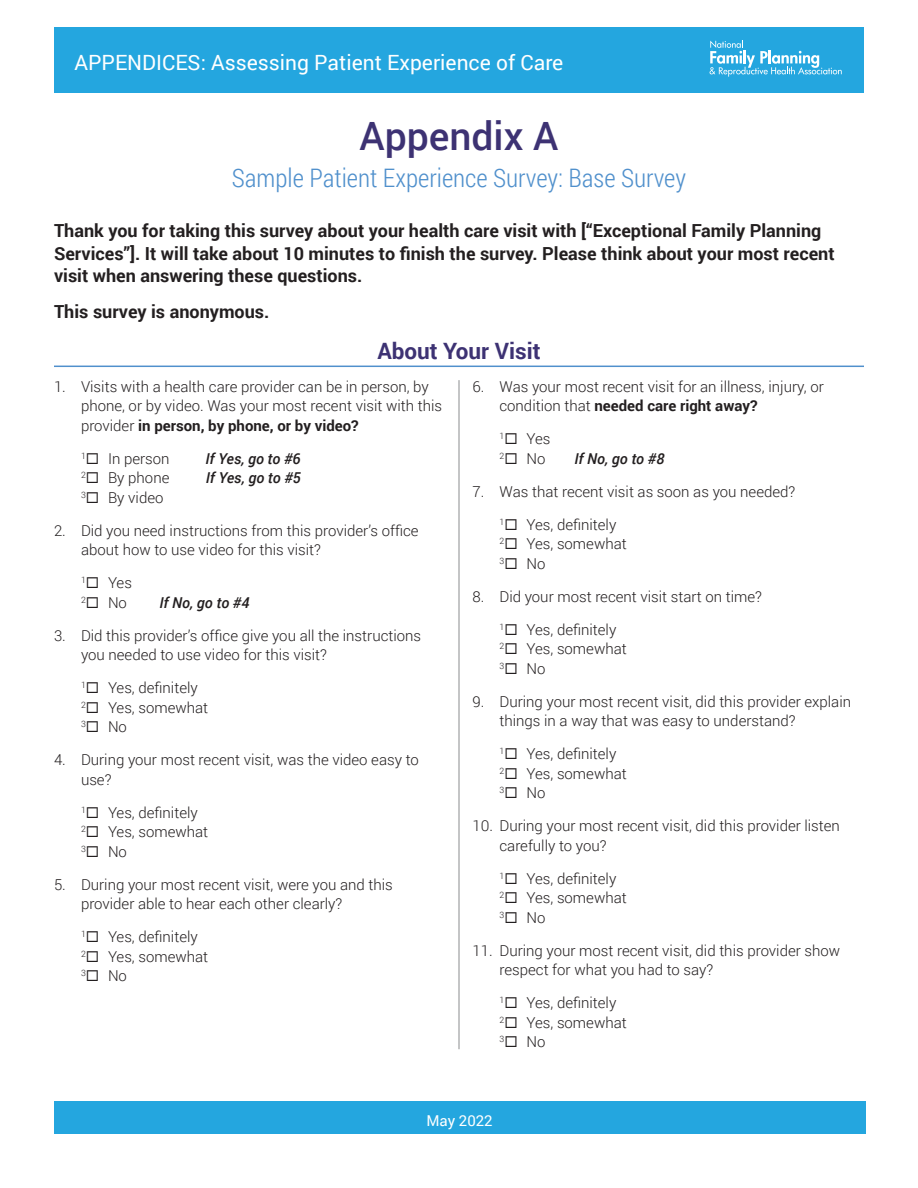
<style>
.page{position:relative;width:918px;height:1188px;background:#fff}
.page>*{position:absolute;margin:0;border:0;box-sizing:border-box;transform-origin:0 0}
.t1{font:500 39px "Roboto";color:#3d3273}
.t2{font:300 25.5px "Roboto Condensed";color:#5090cc}
.Heading_2{font:700 22.5px "Roboto";color:#3d3273}
.t3{font:21px "Roboto";color:#fff}
.Survey_intro{font:700 18px/22.5px "Roboto";color:#231f20}
.body{font:700 18px "Roboto";color:#231f20}
.t4{font:700 16.5px "Roboto";color:#fff}
.body-2{font:300 15px/19.5px "Roboto";color:#231f20}
.Survey_question{font:300 15px/19.5px "Roboto";color:#231f20}
.Survey_box{font:italic 500 15px "Roboto";color:#231f20}
.Survey_box-2{font:300 15px "Roboto";color:#231f20}
.body-3{font:italic 500 15px "Roboto";color:#231f20}
.t5{font:15px "Roboto";color:#fff}
.Survey_box-3{font:300 8.7px "Roboto";color:#231f20}
.s1{font-weight:700}
</style>
<div class="page">
<div style="left:54px;top:27px;width:810px;height:66px;background:#24a6df"></div>
<svg style="left:710px;top:40px;width:132px;height:37px"></svg>
<div style="left:54px;top:1102px;width:811px;height:32px;background:#24a6df"></div>
<hr style="left:54px;top:366px;width:810px;height:1px;background:#5090cc">
<hr style="left:459px;top:380px;width:1px;height:669px;background:#8a8c8f">
<p class="t3" style="left:75px;top:47px;width:490px">APPENDICES: Assessing Patient Experience of Care</p>
<p class="t4" style="left:72px;top:58px;width:386px">APPENDICES: Assessing Patient Experience of Care</p>
<p class="t1" style="left:360px;top:109px;width:200px">Appendix A</p>
<p class="t2" style="left:232px;top:161px;width:456px">Sample Patient Experience Survey: Base Survey</p>
<p class="Survey_intro" style="left:54px;top:219px;width:782px">Thank you for taking this survey about your health care visit with [“Exceptional Family Planning<br>Services”]. It will take about 10 minutes to finish the survey. Please think about your most recent visit when answering these questions.</p>
<p class="body" style="left:54px;top:299px;width:217px">This survey is anonymous.</p>
<p class="Heading_2" style="left:377px;top:335px;width:165px">About Your Visit</p>
<p class="Survey_question" style="left:81px;top:376px;width:363px;text-indent:-27px">1. Visits with a health care provider can be in person, by phone, or by video. Was your most recent visit with this provider <span class="s1">in person, by phone, or by video?</span></p>
<p class="Survey_box-3" style="left:81px;top:450px;width:6px">1</p>
<p class="Survey_box-2" style="left:108px;top:448px;width:63px">In person</p>
<p class="Survey_box" style="left:206px;top:448px;width:97px">If Yes, go to #6</p>
<p class="Survey_box-3" style="left:81px;top:469px;width:6px">2</p>
<p class="Survey_box-2" style="left:108px;top:468px;width:63px">By phone</p>
<p class="Survey_box" style="left:206px;top:467px;width:97px">If Yes, go to #5</p>
<p class="Survey_box-3" style="left:81px;top:489px;width:6px">3</p>
<p class="Survey_box-2" style="left:108px;top:487px;width:57px">By video</p>
<p class="body-2" style="left:81px;top:520px;width:339px;text-indent:-27px">2. Did you need instructions from this provider’s office about how to use video for this visit?</p>
<p class="body-2" style="left:81px;top:573px;width:53px"><sup>1</sup>◻ Yes</p>
<p class="body-2" style="left:81px;top:592px;width:48px"><sup>2</sup>◻ No</p>
<p class="body-3" style="left:160px;top:592px;width:91px">If No, go to #4</p>
<p class="body-2" style="left:81px;top:625px;width:342px;text-indent:-27px">3. Did this provider’s office give you all the instructions you needed to use video for this visit?</p>
<p class="body-2" style="left:81px;top:678px;width:118px"><sup>1</sup>◻ Yes, definitely</p>
<p class="body-2" style="left:81px;top:697px;width:129px"><sup>2</sup>◻ Yes, somewhat</p>
<p class="body-2" style="left:81px;top:717px;width:48px"><sup>3</sup>◻ No</p>
<p class="body-2" style="left:81px;top:750px;width:339px;text-indent:-27px">4. During your most recent visit, was the video easy to use?</p>
<p class="body-2" style="left:81px;top:802px;width:118px"><sup>1</sup>◻ Yes, definitely</p>
<p class="body-2" style="left:81px;top:822px;width:129px"><sup>2</sup>◻ Yes, somewhat</p>
<p class="body-2" style="left:81px;top:841px;width:48px"><sup>3</sup>◻ No</p>
<p class="body-2" style="left:81px;top:874px;width:313px;text-indent:-27px">5. During your most recent visit, were you and this provider able to hear each other clearly?</p>
<p class="body-2" style="left:81px;top:927px;width:118px"><sup>1</sup>◻ Yes, definitely</p>
<p class="body-2" style="left:81px;top:946px;width:129px"><sup>2</sup>◻ Yes, somewhat</p>
<p class="body-2" style="left:81px;top:966px;width:48px"><sup>3</sup>◻ No</p>
<p class="body-2" style="left:500px;top:376px;width:326px;text-indent:-27px">6. Was your most recent visit for an illness, injury, or condition that <span class="s1">needed care right away?</span></p>
<p class="body-2" style="left:500px;top:429px;width:53px"><sup>1</sup>◻ Yes</p>
<p class="body-2" style="left:500px;top:448px;width:48px"><sup>2</sup>◻ No</p>
<p class="body-3" style="left:575px;top:448px;width:91px">If No, go to #8</p>
<p class="body-2" style="left:472px;top:481px;width:324px">7. Was that recent visit as soon as you needed?</p>
<p class="body-2" style="left:500px;top:514px;width:118px"><sup>1</sup>◻ Yes, definitely</p>
<p class="body-2" style="left:500px;top:534px;width:129px"><sup>2</sup>◻ Yes, somewhat</p>
<p class="body-2" style="left:500px;top:553px;width:48px"><sup>3</sup>◻ No</p>
<p class="body-2" style="left:472px;top:586px;width:291px">8. Did your most recent visit start on time?</p>
<p class="body-2" style="left:500px;top:619px;width:118px"><sup>1</sup>◻ Yes, definitely</p>
<p class="body-2" style="left:500px;top:639px;width:129px"><sup>2</sup>◻ Yes, somewhat</p>
<p class="body-2" style="left:500px;top:658px;width:48px"><sup>3</sup>◻ No</p>
<p class="body-2" style="left:500px;top:691px;width:353px;text-indent:-27px">9. During your most recent visit, did this provider explain things in a way that was easy to understand?</p>
<p class="body-2" style="left:500px;top:744px;width:118px"><sup>1</sup>◻ Yes, definitely</p>
<p class="body-2" style="left:500px;top:763px;width:129px"><sup>2</sup>◻ Yes, somewhat</p>
<p class="body-2" style="left:500px;top:783px;width:48px"><sup>3</sup>◻ No</p>
<p class="body-2" style="left:500px;top:816px;width:342px;text-indent:-27px">10. During your most recent visit, did this provider listen carefully to you?</p>
<p class="body-2" style="left:500px;top:868px;width:118px"><sup>1</sup>◻ Yes, definitely</p>
<p class="body-2" style="left:500px;top:888px;width:129px"><sup>2</sup>◻ Yes, somewhat</p>
<p class="body-2" style="left:500px;top:907px;width:48px"><sup>3</sup>◻ No</p>
<p class="body-2" style="left:500px;top:940px;width:342px;text-indent:-27px">11. During your most recent visit, did this provider show respect for what you had to say?</p>
<p class="body-2" style="left:500px;top:993px;width:118px"><sup>1</sup>◻ Yes, definitely</p>
<p class="body-2" style="left:500px;top:1012px;width:129px"><sup>2</sup>◻ Yes, somewhat</p>
<p class="body-2" style="left:500px;top:1032px;width:48px"><sup>3</sup>◻ No</p>
<p class="t5" style="left:426px;top:1110px;width:68px">May 2022</p>
</div>
